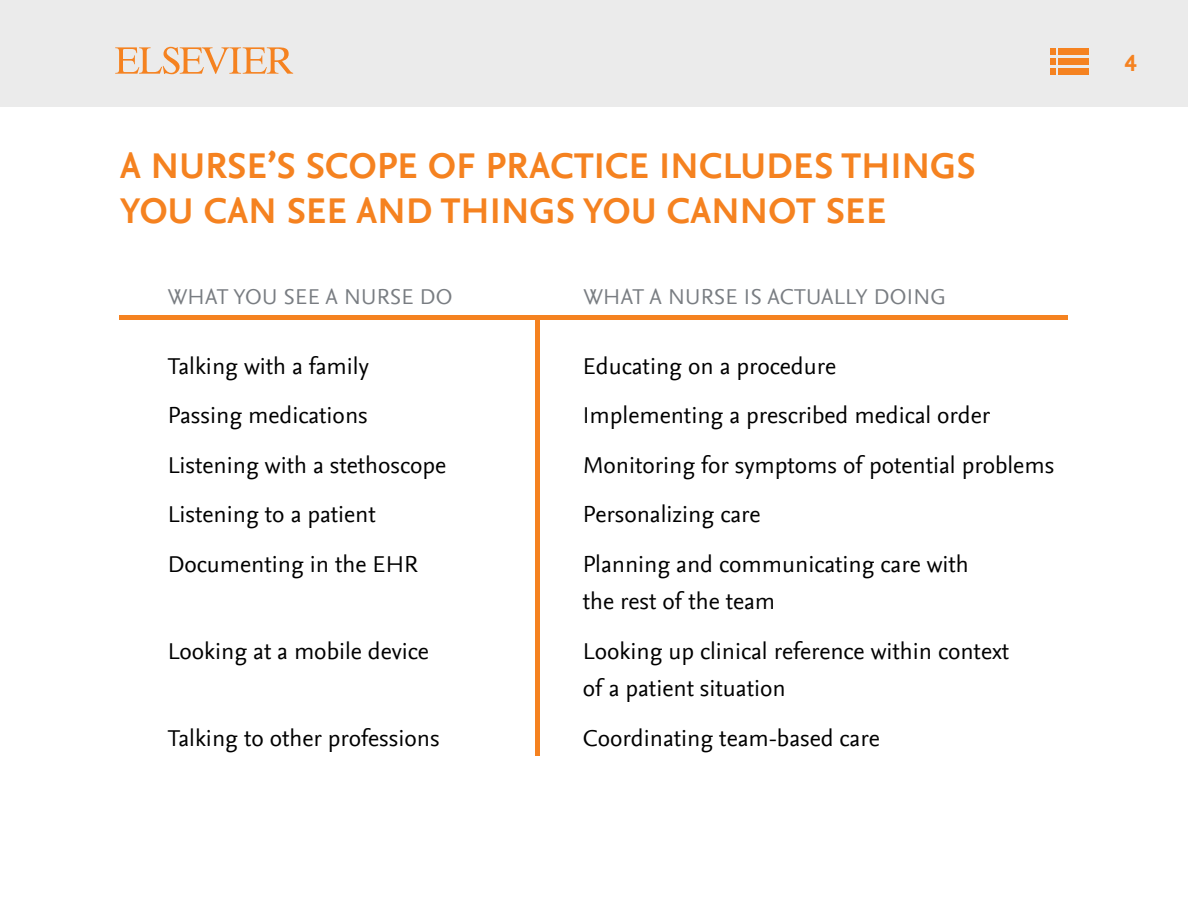
<style>
.page{position:relative;width:1188px;height:918px;background:#fff}
.page>*{position:absolute;margin:0;border:0;box-sizing:border-box;transform-origin:0 0}
.t1{font:700 37.5px/45px "Nexus Sans Offc Pro";letter-spacing:.01em;color:#f58220}
.t2{font:24px/49.5px "Nexus Sans Offc Pro";color:#000}
.t3{font:700 24px "Nexus Sans Offc Pro";color:#f58220}
.t4{font:22.5px "Nexus Sans Offc Pro";letter-spacing:.01em;color:#797d82}
</style>
<div class="page">
<div style="left:0;top:0;width:1188px;height:106px;background:#ebebeb"></div>
<svg style="left:115px;top:47px;width:178px;height:27px"></svg>
<div style="left:1059px;top:68px;width:30px;height:6px;background:#f58220"></div>
<svg style="left:1050px;top:68px;width:6px;height:6px"></svg>
<div style="left:1059px;top:58px;width:30px;height:7px;background:#f58220"></div>
<div style="left:1050px;top:58px;width:6px;height:7px;background:#f58220"></div>
<div style="left:1059px;top:49px;width:30px;height:6px;background:#f58220"></div>
<svg style="left:1050px;top:49px;width:6px;height:6px"></svg>
<div style="left:120px;top:315px;width:948px;height:5px;background:#f58220"></div>
<div style="left:535px;top:317px;width:5px;height:439px;background:#f58220"></div>
<h1 class="t1" style="left:120px;top:142px;width:857px">A NURSE’S SCOPE OF PRACTICE INCLUDES THINGS<br>YOU CAN SEE AND THINGS YOU CANNOT SEE</h1>
<p class="t4" style="left:168px;top:280px;width:286px">WHAT YOU SEE A NURSE DO</p>
<p class="t4" style="left:583px;top:280px;width:364px">WHAT A NURSE IS ACTUALLY DOING</p>
<p class="t2" style="left:168px;top:340px;width:280px">Talking with a family<br>Passing medications<br>Listening with a stethoscope<br>Listening to a patient<br>Documenting in the EHR</p>
<p class="t2" style="left:168px;top:625px;width:263px">Looking at a mobile device</p>
<p class="t2" style="left:168px;top:712px;width:273px">Talking to other professions</p>
<p class="t2" style="left:583px;top:340px;width:473px">Educating on a procedure<br>Implementing a prescribed medical order Monitoring for symptoms of potential problems Personalizing care<br>Planning and communicating care with</p>
<p class="t2" style="left:583px;top:575px;width:428px">the rest of the team<br>Looking up clinical reference within context</p>
<p class="t2" style="left:583px;top:662px;width:298px">of a patient situation<br>Coordinating team-based care</p>
<p class="t3" style="left:1125px;top:45px;width:13px">4</p>
</div>
